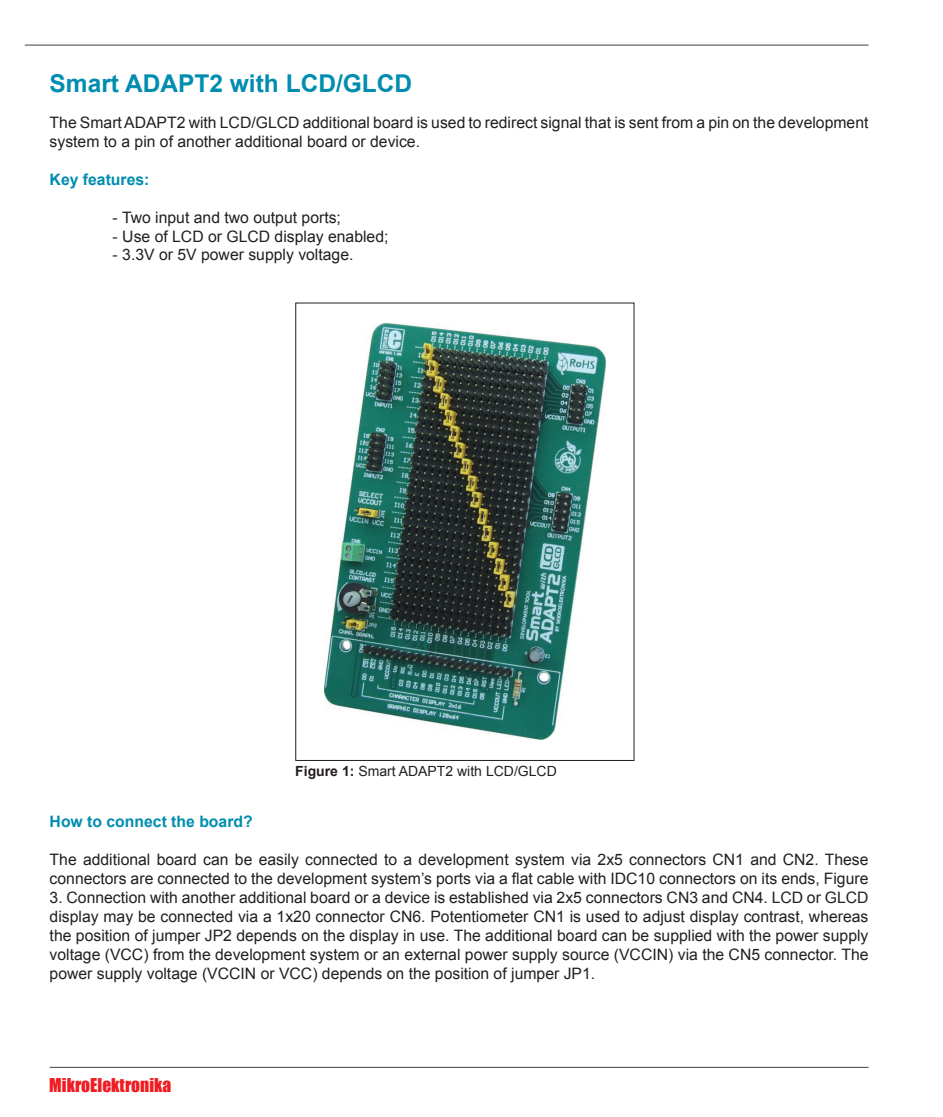
<style>
.page{position:relative;width:943px;height:1117px;background:#fff}
.page>*{position:absolute;margin:0;border:0;box-sizing:border-box;transform-origin:0 0}
.t1{font:700 24.5px "Arial";color:#008db0}
.t2{font:17.5px "Impact";color:#ee1d23}
.t3{font:15.75px/18.9px "Arial";color:#231f20}
.t4{font:700 15.75px "Arial";color:#008db0}
.t5{font:14px "Arial";color:#231f20}
.s1{font-weight:700}
</style>
<div class="page">
<hr style="left:25px;top:45px;width:843px;height:1px;background:#3e3e3f">
<hr style="left:50px;top:1066px;width:818px;height:1px;background:#3e3e3f">
<img style="left:324px;top:324px;width:281px;height:415px">
<h1 class="t1" style="left:50px;top:74px;width:364px">Smart ADAPT2 with LCD/GLCD</h1>
<p class="t3" style="left:50px;top:113px;width:820px">The Smart ADAPT2 with LCD/GLCD additional board is used to redirect signal that is sent from a pin on the development system to a pin of another additional board or device.</p>
<p class="t4" style="left:50px;top:173px;width:101px">Key features:</p>
<p class="t3" style="left:113px;top:208px;width:230px">- Two input and two output ports;</p>
<p class="t3" style="left:113px;top:227px;width:277px">- Use of LCD or GLCD display enabled;</p>
<p class="t3" style="left:113px;top:245px;width:242px">- 3.3V or 5V power supply voltage.</p>
<p class="t5" style="left:295px;top:765px;width:263px"><span class="s1">Figure 1:</span> Smart ADAPT2 with LCD/GLCD</p>
<p class="t4" style="left:50px;top:815px;width:205px">How to connect the board?</p>
<p class="t3" style="left:50px;top:851px;width:820px">The additional board can be easily connected to a development system via 2x5 connectors CN1 and CN2. These connectors are connected to the development system’s ports via a flat cable with IDC10 connectors on its ends, Figure</p>
<p class="t3" style="left:50px;top:889px;width:820px;text-align:justify">3. Connection with another additional board or a device is established via 2x5 connectors CN3 and CN4. LCD or GLCD display may be connected via a 1x20 connector CN6. Potentiometer CN1 is used to adjust display contrast, whereas the position of jumper JP2 depends on the display in use. The additional board can be supplied with the power supply voltage (VCC) from the development system or an external power supply source (VCCIN) via the CN5 connector. The power supply voltage (VCCIN or VCC) depends on the position of jumper JP1.</p>
<p class="t2" style="left:49px;top:1075px;width:123px">MikroElektronika</p>
</div>
